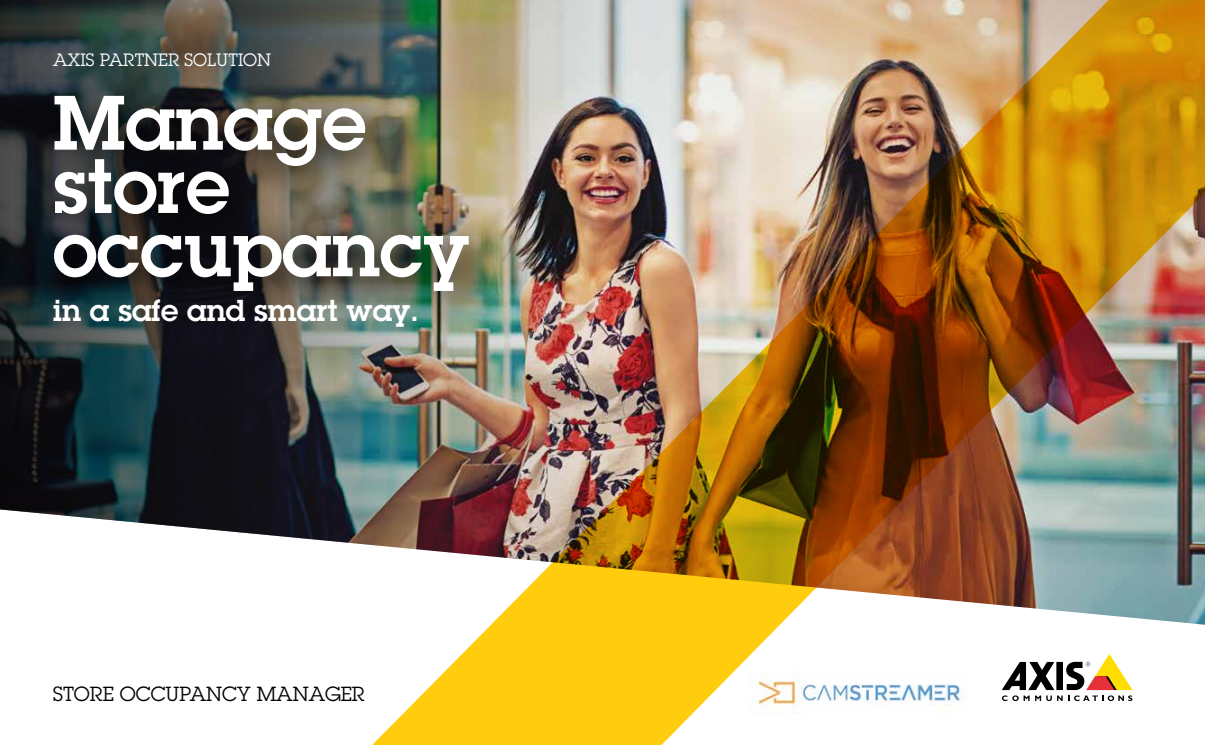
<style>
.page{position:relative;width:1205px;height:745px;background:#fff}
.page>*{position:absolute;margin:0;border:0;box-sizing:border-box;transform-origin:0 0}
.t1{font:600 75.25px/63.2px "Lubalin Graph ECG";color:#fff}
.t2{font:600 29.62px "Lubalin Graph ECG";color:#fff}
.t3{font:20px "Lubalin Graph ECG";color:#000}
.t4{font:17.5px "Lubalin Graph ECG";color:#fff}
</style>
<div class="page">
<svg style="left:373px;top:624px;width:832px;height:120px"></svg>
<div style="left:1056px;top:661px;width:7px;height:28px;background:#000"></div>
<svg style="left:1002px;top:661px;width:52px;height:28px"></svg>
<svg style="left:1066px;top:653px;width:66px;height:36px"></svg>
<svg style="left:1002px;top:695px;width:27px;height:5px"></svg>
<svg style="left:1035px;top:695px;width:27px;height:5px"></svg>
<svg style="left:1068px;top:695px;width:64px;height:5px"></svg>
<img style="left:749px;top:671px;width:220px;height:42px">
<img style="left:0;top:0;width:1205px;height:624px">
<img style="left:31px;top:72px;width:479px;height:261px">
<p class="t4" style="left:53px;top:48px;width:220px">AXIS PARTNER SOLUTION</p>
<h1 class="t1" style="left:53px;top:92px;width:417px">Manage store occupancy</h1>
<h2 class="t2" style="left:53px;top:291px;width:367px">in a safe and smart way.</h2>
<p class="t3" style="left:53px;top:681px;width:313px">STORE OCCUPANCY MANAGER</p>
</div>
